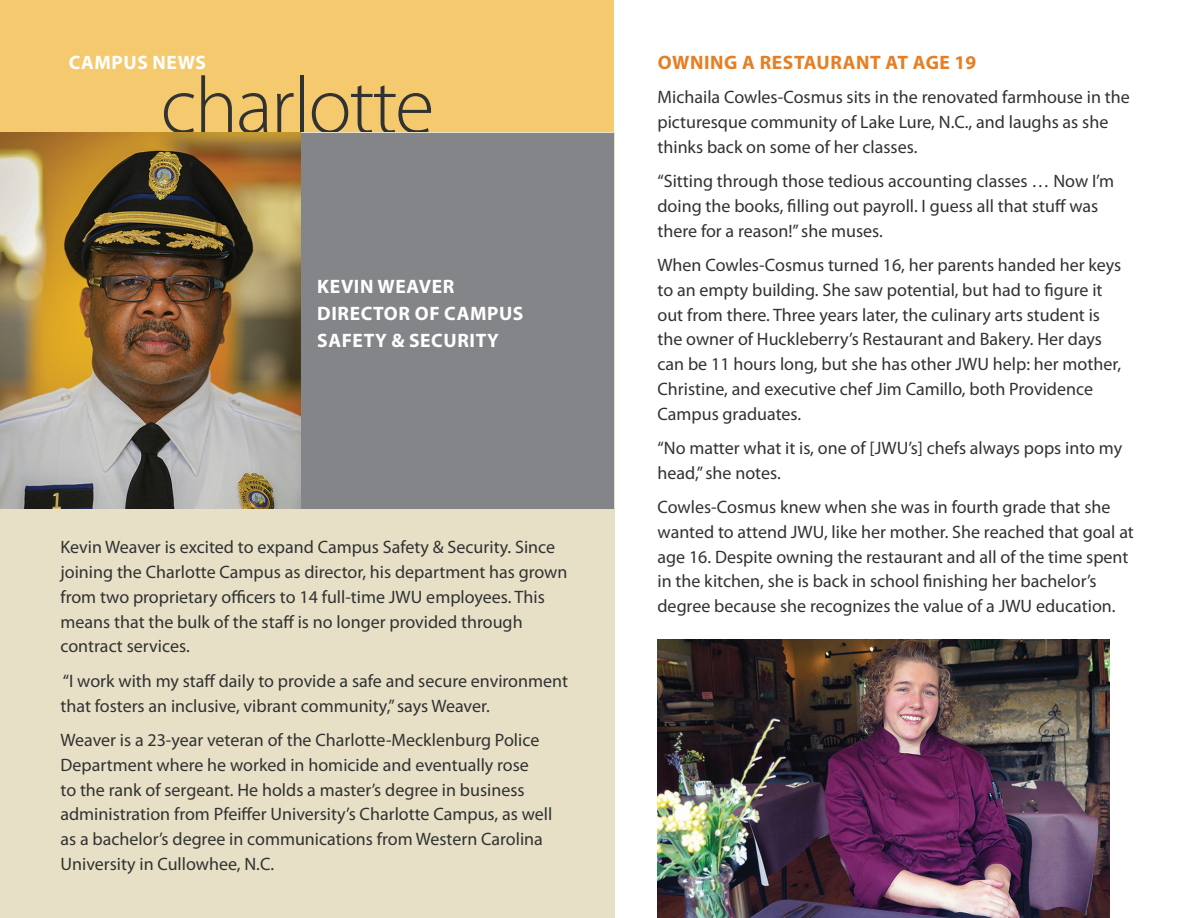
<style>
.page{position:relative;width:1188px;height:918px;background:#fff}
.page>*{position:absolute;margin:0;border:0;box-sizing:border-box;transform-origin:0 0}
.t1{font:300 81px "Myriad Pro";letter-spacing:-.025em;color:#313232}
.t2{font:700 19.5px/27px "Myriad Pro";letter-spacing:.03em;color:#fff}
.t3{font:700 19.5px "Myriad Pro";letter-spacing:.03em;color:#e67e24}
.t4{font:18px/24.8px "Myriad Pro";color:#313232}
</style>
<div class="page">
<div style="left:1px;top:0;width:613px;height:136px;background:#f5c96d"></div>
<div style="left:0;top:133px;width:614px;height:785px;background:#e7e0c7"></div>
<img style="left:658px;top:640px;width:452px;height:278px">
<div style="left:89px;top:133px;width:525px;height:376px;background:#848588"></div>
<img style="left:0;top:133px;width:301px;height:376px">
<p class="t2" style="left:69px;top:48px;width:139px">CAMPUS NEWS</p>
<h1 class="t1" style="left:161px;top:57px;width:275px">charlotte</h1>
<p class="t2" style="left:317px;top:273px;width:208px">KEVIN WEAVER<br>DIRECTOR OF CAMPUS<br>SAFETY &amp; SECURITY</p>
<p class="t4" style="left:60px;top:535px;width:508px">Kevin Weaver is excited to expand Campus Safety &amp; Security. Since joining the Charlotte Campus as director, his department has grown from two proprietary officers to 14 full-time JWU employees. This means that the bulk of the staff is no longer provided through contract services.</p>
<p class="t4" style="left:60px;top:668px;width:509px">“I work with my staff daily to provide a safe and secure environment that fosters an inclusive, vibrant community,” says Weaver.</p>
<p class="t4" style="left:60px;top:727px;width:493px">Weaver is a 23-year veteran of the Charlotte-Mecklenburg Police Department where he worked in homicide and eventually rose<br>to the rank of sergeant. He holds a master’s degree in business administration from Pfeiffer University’s Charlotte Campus, as well as a bachelor’s degree in communications from Western Carolina University in Cullowhee, N.C.</p>
<p class="t3" style="left:658px;top:49px;width:320px">OWNING A RESTAURANT AT AGE 19</p>
<p class="t4" style="left:658px;top:84px;width:474px">Michaila Cowles-Cosmus sits in the renovated farmhouse in the picturesque community of Lake Lure, N.C., and laughs as she thinks back on some of her classes.</p>
<p class="t4" style="left:658px;top:168px;width:458px">“Sitting through those tedious accounting classes … Now I’m doing the books, filling out payroll. I guess all that stuff was there for a reason!” she muses.</p>
<p class="t4" style="left:658px;top:252px;width:465px">When Cowles-Cosmus turned 16, her parents handed her keys to an empty building. She saw potential, but had to figure it out from there. Three years later, the culinary arts student is the owner of Huckleberry’s Restaurant and Bakery. Her days can be 11 hours long, but she has other JWU help: her mother, Christine, and executive chef Jim Camillo, both Providence Campus graduates.</p>
<p class="t4" style="left:658px;top:435px;width:466px">“No matter what it is, one of [JWU’s] chefs always pops into my head,” she notes.</p>
<p class="t4" style="left:658px;top:495px;width:478px">Cowles-Cosmus knew when she was in fourth grade that she wanted to attend JWU, like her mother. She reached that goal at age 16. Despite owning the restaurant and all of the time spent in the kitchen, she is back in school finishing her bachelor’s degree because she recognizes the value of a JWU education.</p>
</div>
